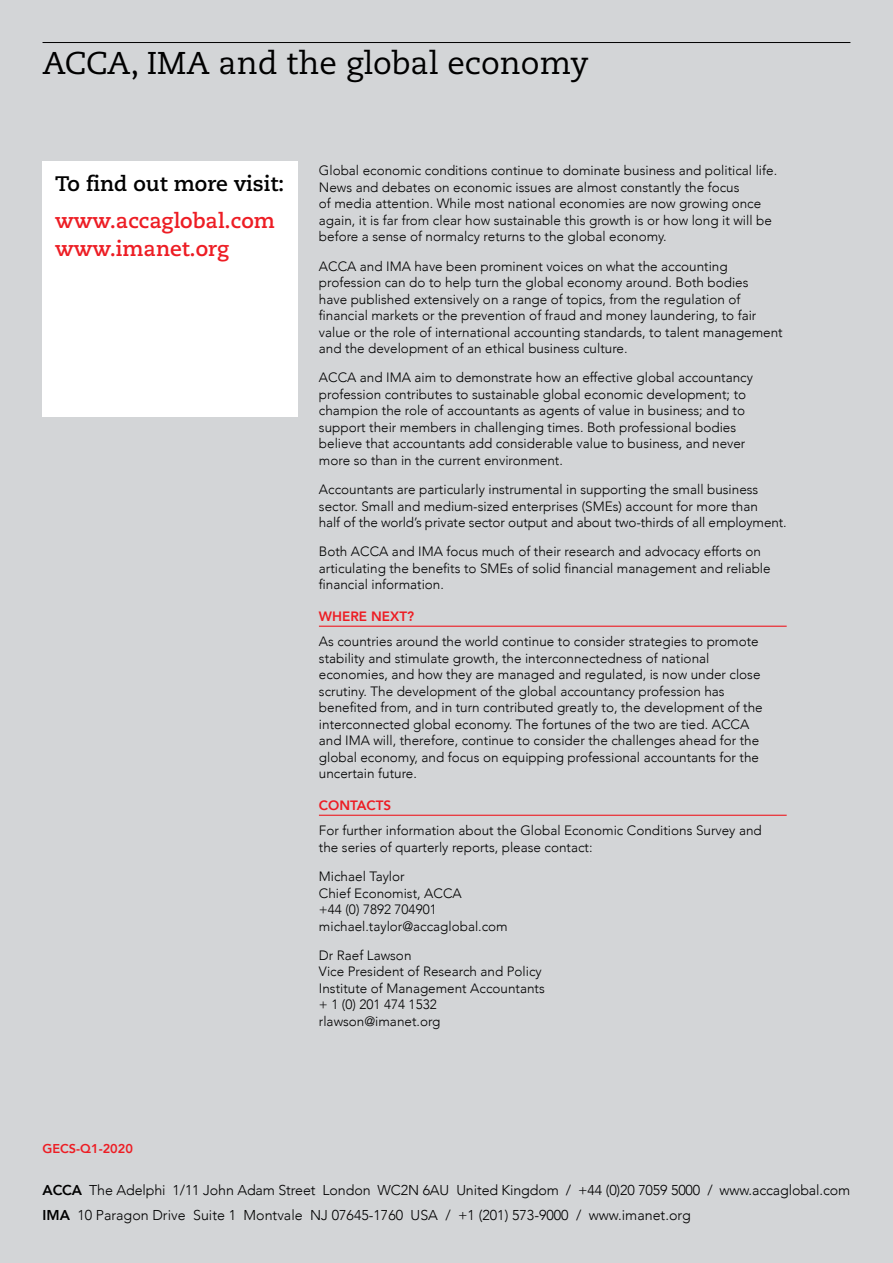
<style>
.page{position:relative;width:893px;height:1263px;background:#d3d5d7}
.page>*{position:absolute;margin:0;border:0;box-sizing:border-box;transform-origin:0 0}
.t1{font:31.5px "Caecilia";color:#000}
.t2{font:700 21px/28.5px "Caecilia";color:#ed1d24}
.t3{font:700 21px "Caecilia";color:#000}
.t4{font:300 14.25px/25px "Avenir";letter-spacing:-.01em;color:#000}
.t5{font:300 13.5px/16.5px "Avenir";color:#000}
.t6{font:800 13.5px "Avenir";color:#ed1d24}
.t7{font:800 12.75px "Avenir";color:#ed1d24}
.s1{font-weight:800}
</style>
<div class="page">
<hr style="left:43px;top:42px;width:807px;height:1px;background:#000">
<hr style="left:319px;top:626px;width:468px;height:1px;background:#ed1d24">
<hr style="left:319px;top:815px;width:468px;height:1px;background:#ed1d24">
<div style="left:43px;top:162px;width:255px;height:255px;background:#fff"></div>
<h1 class="t1" style="left:43px;top:45px;width:548px">ACCA, IMA and the global economy</h1>
<h2 class="t3" style="left:55px;top:171px;width:231px">To find out more visit:</h2>
<h2 class="t2" style="left:55px;top:207px;width:221px">www.accaglobal.com www.imanet.org</h2>
<p class="t5" style="left:319px;top:162px;width:460px">Global economic conditions continue to dominate business and political life.<br>News and debates on economic issues are almost constantly the focus<br>of media attention. While most national economies are now growing once again, it is far from clear how sustainable this growth is or how long it will be before a sense of normalcy returns to the global economy.</p>
<p class="t5" style="left:319px;top:258px;width:465px">ACCA and IMA have been prominent voices on what the accounting profession can do to help turn the global economy around. Both bodies<br>have published extensively on a range of topics, from the regulation of financial markets or the prevention of fraud and money laundering, to fair value or the role of international accounting standards, to talent management and the development of an ethical business culture.</p>
<p class="t5" style="left:319px;top:369px;width:435px">ACCA and IMA aim to demonstrate how an effective global accountancy profession contributes to sustainable global economic development; to champion the role of accountants as agents of value in business; and to support their members in challenging times. Both professional bodies believe that accountants add considerable value to business, and never more so than in the current environment.</p>
<p class="t5" style="left:319px;top:481px;width:469px">Accountants are particularly instrumental in supporting the small business sector. Small and medium-sized enterprises (SMEs) account for more than<br>half of the world’s private sector output and about two-thirds of all employment.</p>
<p class="t5" style="left:319px;top:543px;width:453px">Both ACCA and IMA focus much of their research and advocacy efforts on articulating the benefits to SMEs of solid financial management and reliable financial information.</p>
<p class="t6" style="left:319px;top:606px;width:97px">WHERE NEXT?</p>
<p class="t5" style="left:319px;top:633px;width:445px">As countries around the world continue to consider strategies to promote stability and stimulate growth, the interconnectedness of national economies, and how they are managed and regulated, is now under close scrutiny. The development of the global accountancy profession has benefited from, and in turn contributed greatly to, the development of the interconnected global economy. The fortunes of the two are tied. ACCA and IMA will, therefore, continue to consider the challenges ahead for the global economy, and focus on equipping professional accountants for the uncertain future.</p>
<p class="t6" style="left:319px;top:795px;width:74px">CONTACTS</p>
<p class="t5" style="left:319px;top:822px;width:444px">For further information about the Global Economic Conditions Survey and the series of quarterly reports, please contact:</p>
<p class="t5" style="left:319px;top:868px;width:190px">Michael Taylor<br>Chief Economist, ACCA<br>+44 (0) 7892 704901 michael.taylor@accaglobal.com</p>
<p class="t5" style="left:319px;top:947px;width:227px">Dr Raef Lawson<br>Vice President of Research and Policy<br>Institute of Management Accountants + 1 (0) 201 474 1532 rlawson@imanet.org</p>
<p class="t7" style="left:43px;top:1139px;width:92px">GECS-Q1-2020</p>
<p class="t4" style="left:43px;top:1178px;width:809px"><span class="s1">ACCA</span> The Adelphi 1/11 John Adam Street London WC2N 6AU United Kingdom / +44 (0)20 7059 5000 / www.accaglobal.com<br><span class="s1">IMA</span> 10 Paragon Drive Suite 1 Montvale NJ 07645-1760 USA / +1 (201) 573-9000 / www.imanet.org</p>
</div>
